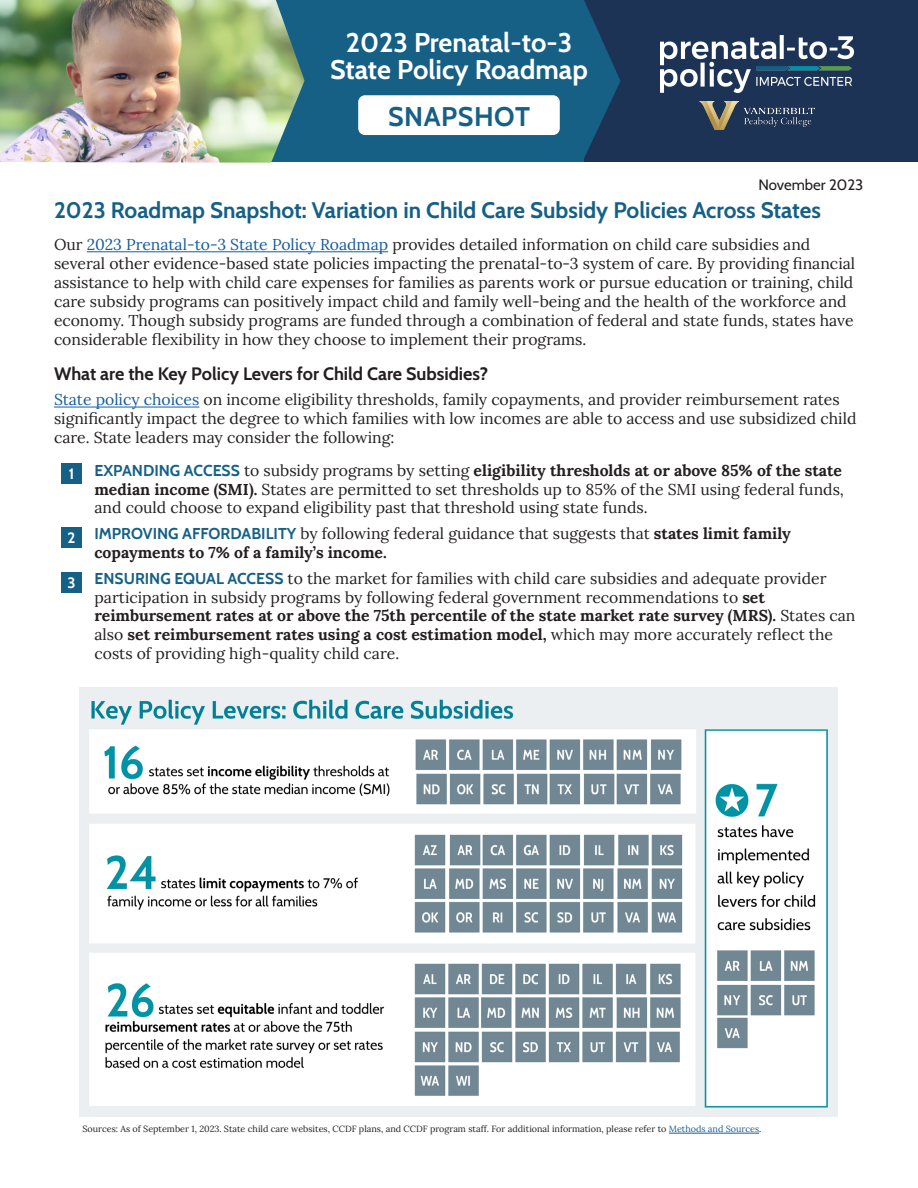
<style>
.page{position:relative;width:918px;height:1188px;background:#fff}
.page>*{position:absolute;margin:0;border:0;box-sizing:border-box;transform-origin:0 0}
.t1{font:700 27px "Cabin";color:#fff}
.t2{font:700 27px "Cabin";letter-spacing:.02em;color:#166086}
.t3{font:700 22.5px "Cabin";color:#166086}
.t4{font:700 18px "Cabin";color:#231f20}
.t5{font:15.75px/18.9px "Lora";color:#231f20}
.t6{font:700 15.75px/18.9px "Lora";color:#231f20}
.t7{font:15px "Cabin";color:#231f20}
.t8{font:700 15px "Cabin";color:#fff}
.t9{font:9px "Lora";color:#231f20}
.s1{color:#175d9e}
.s2{font-family:"Cabin";font-weight:700;color:#166086}
.s3{font-weight:700}
.s4{font-family:"Cabin";color:#166086}
.s5{font-weight:400}
</style>
<div class="page">
<div style="left:0;top:0;width:918px;height:162px;background:#1d3355"></div>
<div style="left:0;top:0;width:584px;height:162px;background:#166086"></div>
<hr style="left:87px;top:251px;width:301px;height:1px;background:#175d9e">
<hr style="left:54px;top:407px;width:145px;height:1px;background:#175d9e">
<img style="left:660px;top:35px;width:194px;height:57px">
<img style="left:700px;top:101px;width:114px;height:29px">
<svg style="left:582px;top:0;width:38px;height:163px"></svg>
<img style="left:0;top:0;width:305px;height:163px">
<img style="left:79px;top:688px;width:758px;height:429px">
<hr style="left:669px;top:1133px;width:90px;height:1px;background:#175d9e">
<div style="left:62px;top:464px;width:20px;height:20px;background:#166086"></div>
<div style="left:62px;top:527px;width:20px;height:20px;background:#166086"></div>
<div style="left:62px;top:572px;width:20px;height:20px;background:#166086"></div>
<div style="left:358px;top:95px;width:202px;height:40px;background:#fff;border-radius:7px"></div>
<p class="t1" style="left:346px;top:22px;width:228px">2023 Prenatal-to-3</p>
<p class="t1" style="left:330px;top:49px;width:259px">State Policy Roadmap</p>
<p class="t2" style="left:388px;top:95px;width:143px">SNAPSHOT</p>
<p class="t7" style="left:758px;top:173px;width:106px">November 2023</p>
<p class="t3" style="left:54px;top:192px;width:769px">2023 Roadmap Snapshot: Variation in Child Care Subsidy Policies Across States</p>
<p class="t5" style="left:54px;top:234px;width:803px">Our <span class="s1">2023 Prenatal-to-3 State Policy Roadmap</span> provides detailed information on child care subsidies and several other evidence-based state policies impacting the prenatal-to-3 system of care. By providing financial assistance to help with child care expenses for families as parents work or pursue education or training, child care subsidy programs can positively impact child and family well-being and the health of the workforce and economy. Though subsidy programs are funded through a combination of federal and state funds, states have considerable flexibility in how they choose to implement their programs.</p>
<p class="t4" style="left:54px;top:359px;width:436px">What are the Key Policy Levers for Child Care Subsidies?</p>
<p class="t5" style="left:54px;top:389px;width:804px"><span class="s1">State policy choices</span> on income eligibility thresholds, family copayments, and provider reimbursement rates significantly impact the degree to which families with low incomes are able to access and use subsidized child care. State leaders may consider the following:</p>
<p class="t5" style="left:94px;top:460px;width:751px"><span class="s2">EXPANDING ACCESS</span> to subsidy programs by setting <span class="s3">eligibility thresholds at or above 85% of the state median income (SMI).</span> States are permitted to set thresholds up to 85% of the SMI using federal funds, and could choose to expand eligibility past that threshold using state funds.</p>
<p class="t6" style="left:94px;top:523px;width:698px"><span class="s4">IMPROVING AFFORDABILITY</span> <span class="s5">by following federal guidance that suggests that</span> states limit family copayments to 7% of a family’s income.</p>
<p class="t5" style="left:94px;top:568px;width:763px"><span class="s2">ENSURING EQUAL ACCESS</span> to the market for families with child care subsidies and adequate provider participation in subsidy programs by following federal government recommendations to <span class="s3">set reimbursement rates at or above the 75th percentile of the state market rate survey (MRS).</span> States can also <span class="s3">set reimbursement rates using a cost estimation model,</span> which may more accurately reflect the costs of providing high-quality child care.</p>
<p class="t8" style="left:69px;top:462px;width:7px">1</p>
<p class="t8" style="left:68px;top:526px;width:9px">2</p>
<p class="t8" style="left:67px;top:570px;width:10px">3</p>
<p class="t9" style="left:82px;top:1122px;width:680px">Sources: As of September 1, 2023. State child care websites, CCDF plans, and CCDF program staff. For additional information, please refer to <span class="s1">Methods and Sources</span>.</p>
</div>
